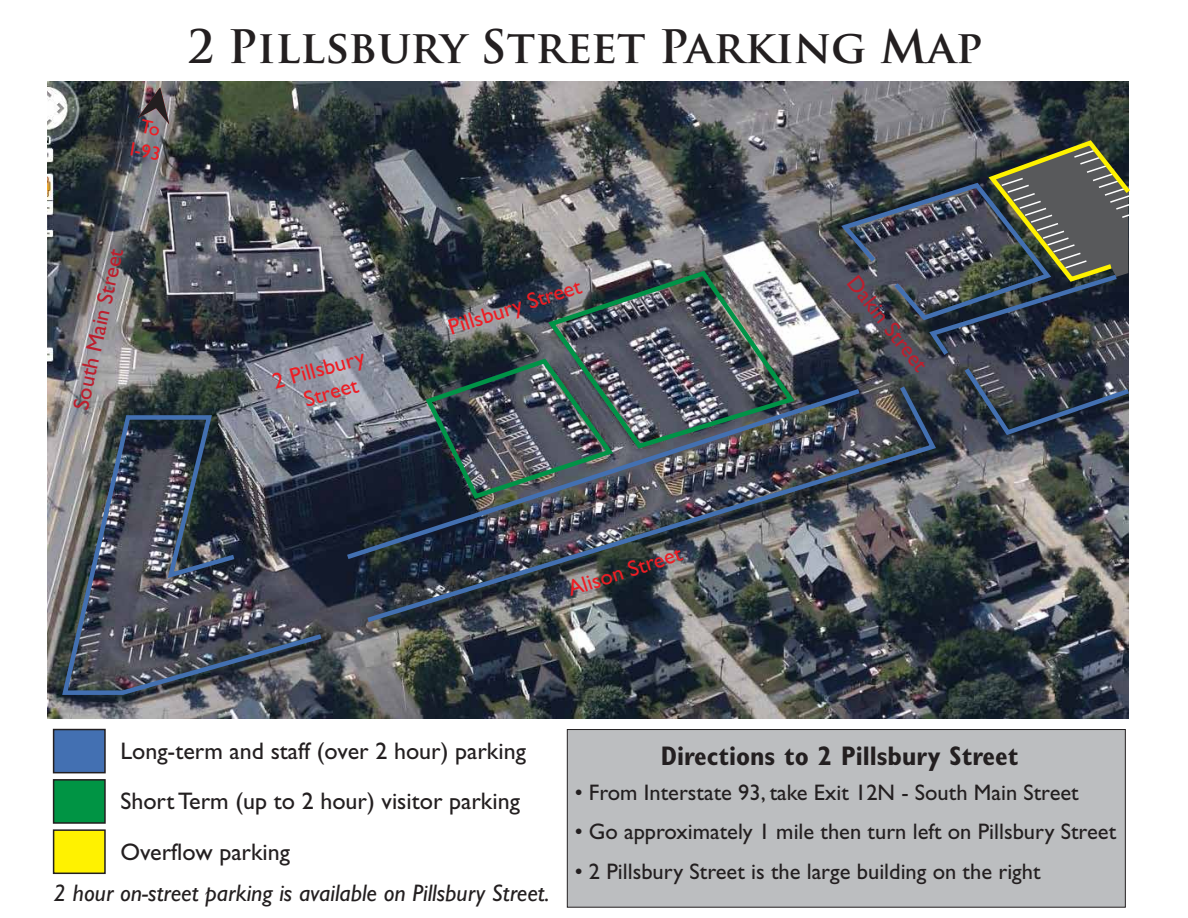
<style>
.page{position:relative;width:1188px;height:918px;background:#fff}
.page>*{position:absolute;margin:0;border:0;box-sizing:border-box;transform-origin:0 0}
.t1{font:700 45px "Trajan Pro";color:#231f20}
.t2{font:700 condensed 27px "Gill Sans";color:#231f20}
.t3{font:24px "Gill Sans";color:#231f20}
.t4{font:italic 24px "Gill Sans";color:#231f20}
.t5{font:22.5px "Gill Sans";color:#231f20}
.t6{font:22.5px/25.2px "Gill Sans";color:#ed1d24;text-align:center}
.t7{font:22.5px "Gill Sans";color:#be1e2d}
.t8{font:19.5px "Gill Sans";color:#ed1d24}
</style>
<div class="page">
<img style="left:47px;top:81px;width:1081px;height:637px">
<img style="left:362px;top:381px;width:577px;height:245px">
<img style="left:342px;top:386px;width:523px;height:177px">
<img style="left:59px;top:413px;width:267px;height:284px">
<img style="left:423px;top:356px;width:194px;height:146px">
<img style="left:546px;top:268px;width:252px;height:183px">
<div style="left:53px;top:729px;width:53px;height:44px;background:#4370b2;border:2px solid #231f20"></div>
<div style="left:53px;top:829px;width:53px;height:45px;background:#fff200;border:2px solid #231f20"></div>
<div style="left:53px;top:779px;width:53px;height:45px;background:#009444;border:2px solid #231f20"></div>
<div style="left:567px;top:729px;width:559px;height:179px;background:#bcbec0;border:1px solid #231f20"></div>
<img style="left:837px;top:138px;width:293px;height:300px">
<svg style="left:73px;top:387px;width:20px;height:23px"></svg>
<svg style="left:138px;top:84px;width:38px;height:53px;background:#6f696c"></svg>
<h1 class="t1" style="left:187px;top:19px;width:797px">2 Pillsbury Street Parking Map</h1>
<p class="t8" style="left:132px;top:138px;width:32px;rotate:10deg">I-93</p>
<p class="t7" style="left:72px;top:384px;width:143px;rotate:-77deg">uth Main Street</p>
<p class="t6" style="left:270px;top:370px;width:96px;rotate:-16deg">2 Pillsbury<br>Street</p>
<p class="t6" style="left:445px;top:316px;width:140px;rotate:-18deg">Pillsbury Street</p>
<p class="t7" style="left:862px;top:270px;width:117px;rotate:52deg">Dakin Street</p>
<p class="t6" style="left:564px;top:577px;width:120px;rotate:-18deg">Alison Street</p>
<p class="t3" style="left:120px;top:737px;width:407px">Long-term and staff (over 2 hour) parking</p>
<p class="t3" style="left:120px;top:787px;width:401px">Short Term (up to 2 hour) visitor parking</p>
<p class="t3" style="left:120px;top:838px;width:171px">Overflow parking</p>
<p class="t4" style="left:54px;top:879px;width:497px">2 hour on-street parking is available on Pillsbury Street.</p>
<p class="t2" style="left:661px;top:740px;width:359px">Directions to 2 Pillsbury Street</p>
<p class="t5" style="left:575px;top:780px;width:506px">• From Interstate 93, take Exit 12N - South Main Street</p>
<p class="t5" style="left:575px;top:819px;width:543px">• Go approximately 1 mile then turn left on Pillsbury Street</p>
<p class="t5" style="left:575px;top:858px;width:467px">• 2 Pillsbury Street is the large building on the right</p>
</div>
